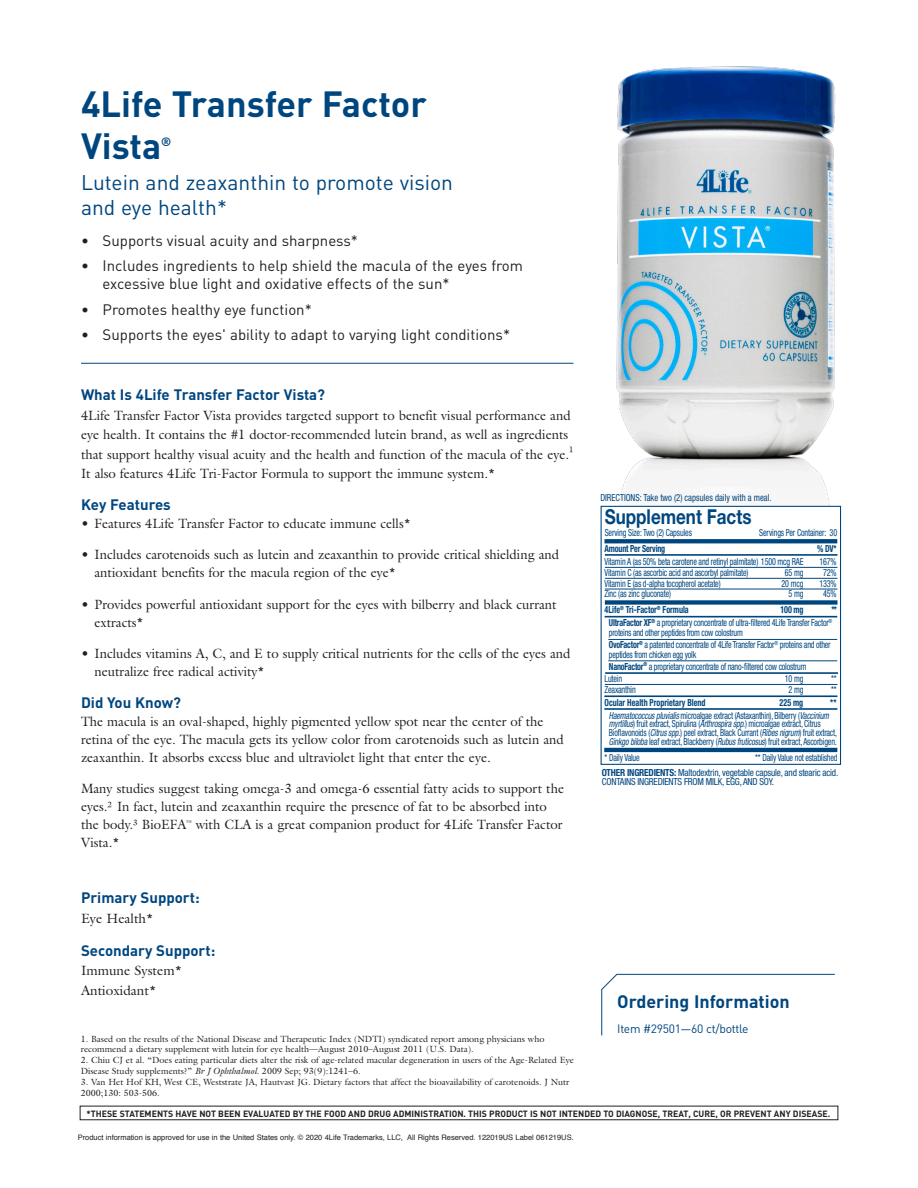
<style>
.page{position:relative;width:918px;height:1188px;background:#fff}
.page>*{position:absolute;margin:0;border:0;box-sizing:border-box;transform-origin:0 0}
.t1{font:700 36px/42px "DIN";color:#00467e}
.t2{font:21px/25.2px "DIN";color:#00467e}
.t3{font:700 20.55px "Helvetica Neue LT Std";color:#00467e;scale:.83 1}
.t4{font:700 17.85px "DIN";color:#00467e}
.t5{font:15px/18px "DIN";color:#231f20}
.t6{font:700 15px "DIN";color:#00467e}
.t7{font:13.5px/18px "Galliard Std";color:#231f20}
.t8{font:12px "DIN";letter-spacing:-.025em;color:#00467e}
.t9{font:700 12px "DIN";color:#00467e}
.t10{font:condensed 9.75px/8.7px "Helvetica Neue LT Std";letter-spacing:-.02em;color:#00467e;scale:.83 1}
.t11{font:700 condensed 9.75px "Helvetica Neue LT Std";color:#00467e;scale:.83 1}
.t12{font:condensed 9.75px "Helvetica Neue LT Std";color:#00467e;scale:.89 1}
.t13{font:condensed 9.75px "Helvetica Neue LT Std";letter-spacing:-.02em;color:#00467e;scale:.95 1}
.t14{font:700 condensed 9.75px "Helvetica Neue LT Std";letter-spacing:-.02em;color:#00467e;scale:.83 1}
.t15{font:9px/10.8px "Galliard Std";color:#231f20}
.t16{font:700 9px "DIN";color:#231f20}
.t17{font:7.5px "Helvetica";color:#231f20}
.s1{font-style:italic}
.s2{font-weight:700}
</style>
<div class="page">
<div style="left:80px;top:1106px;width:758px;height:14px;border:1px solid #231f20"></div>
<hr style="left:81px;top:363px;width:492px;height:1px;background:#00467e">
<svg style="left:601px;top:974px;width:234px;height:62px"></svg>
<img style="left:600px;top:66px;width:242px;height:458px">
<div style="left:601px;top:506px;width:240px;height:258px;background:#fff"></div>
<div style="left:601px;top:506px;width:240px;height:259px;border:1px solid #00467e"></div>
<svg style="left:605px;top:539px;width:232px;height:4px"></svg>
<hr style="left:605px;top:554px;width:232px;height:2px;background:#00467e">
<hr style="left:605px;top:567px;width:232px;height:1px;background:#00467e">
<div style="left:605px;top:600px;width:232px;height:5px;background:#00467e"></div>
<hr style="left:605px;top:684px;width:232px;height:1px;background:#00467e">
<hr style="left:605px;top:578px;width:232px;height:1px;background:#00467e">
<hr style="left:605px;top:589px;width:232px;height:1px;background:#00467e">
<hr style="left:605px;top:616px;width:232px;height:1px;background:#00467e">
<hr style="left:608px;top:639px;width:229px;height:1px;background:#00467e">
<hr style="left:608px;top:661px;width:229px;height:1px;background:#00467e">
<hr style="left:605px;top:672px;width:233px;height:2px;background:#00467e">
<hr style="left:604px;top:695px;width:233px;height:2px;background:#00467e">
<hr style="left:604px;top:708px;width:233px;height:2px;background:#00467e">
<hr style="left:604px;top:748px;width:233px;height:4px;background:#00467e">
<p class="t1" style="left:81px;top:82px;width:347px">4Life Transfer Factor<br>Vista</p>
<p class="t9" style="left:161px;top:134px;width:12px">®</p>
<p class="t2" style="left:81px;top:169px;width:374px">Lutein and zeaxanthin to promote vision and eye health*</p>
<p class="t5" style="left:81px;top:231px;width:279px">• Supports visual acuity and sharpness*</p>
<p class="t5" style="left:103px;top:257px;width:422px;text-indent:-22px">• Includes ingredients to help shield the macula of the eyes from excessive blue light and oxidative effects of the sun*</p>
<p class="t5" style="left:81px;top:300px;width:232px">• Promotes healthy eye function*</p>
<p class="t5" style="left:81px;top:326px;width:431px">• Supports the eyes' ability to adapt to varying light conditions*</p>
<p class="t6" style="left:81px;top:385px;width:246px">What Is 4Life Transfer Factor Vista?</p>
<p class="t7" style="left:81px;top:405px;width:494px;line-height:19.5px">4Life Transfer Factor Vista provides targeted support to benefit visual performance and eye health. It contains the #1 doctor-recommended lutein brand, as well as ingredients that support healthy visual acuity and the health and function of the macula of the eye.¹<br>It also features 4Life Tri-Factor Formula to support the immune system.*</p>
<p class="t6" style="left:81px;top:494px;width:91px">Key Features</p>
<p class="t7" style="left:81px;top:514px;width:331px">• Features 4Life Transfer Factor to educate immune cells*</p>
<p class="t7" style="left:94px;top:545px;width:466px;text-indent:-14px">• Includes carotenoids such as lutein and zeaxanthin to provide critical shielding and antioxidant benefits for the macula region of the eye*</p>
<p class="t7" style="left:94px;top:595px;width:464px;text-indent:-14px">• Provides powerful antioxidant support for the eyes with bilberry and black currant extracts*</p>
<p class="t7" style="left:94px;top:644px;width:477px;text-indent:-14px">• Includes vitamins A, C, and E to supply critical nutrients for the cells of the eyes and neutralize free radical activity*</p>
<p class="t6" style="left:81px;top:692px;width:102px">Did You Know?</p>
<p class="t7" style="left:81px;top:712px;width:484px">The macula is an oval-shaped, highly pigmented yellow spot near the center of the retina of the eye. The macula gets its yellow color from carotenoids such as lutein and zeaxanthin. It absorbs excess blue and ultraviolet light that enter the eye.</p>
<p class="t7" style="left:81px;top:779px;width:485px">Many studies suggest taking omega-3 and omega-6 essential fatty acids to support the eyes.² In fact, lutein and zeaxanthin require the presence of fat to be absorbed into the body.³ BioEFA<sup>™</sup> with CLA is a great companion product for 4Life Transfer Factor Vista.*</p>
<p class="t6" style="left:81px;top:888px;width:120px">Primary Support:</p>
<p class="t7" style="left:81px;top:909px;width:74px">Eye Health*</p>
<p class="t6" style="left:81px;top:941px;width:136px">Secondary Support:</p>
<p class="t7" style="left:81px;top:961px;width:103px;line-height:19.5px">Immune System*<br>Antioxidant*</p>
<p class="t15" style="left:81px;top:1033px;width:465px">1. Based on the results of the National Disease and Therapeutic Index (NDTI) syndicated report among physicians who recommend a dietary supplement with lutein for eye health—August 2010–August 2011 (U.S. Data).</p>
<p class="t15" style="left:81px;top:1055px;width:495px">2. Chiu CJ et al. “Does eating particular diets alter the risk of age-related macular degeneration in users of the Age-Related Eye<br>Disease Study supplements?” <span class="s1">Br J Ophthalmol.</span> 2009 Sep; 93(9):1241–6.</p>
<p class="t15" style="left:81px;top:1076px;width:490px">3. Van Het Hof KH, West CE, Weststrate JA, Hautvast JG. Dietary factors that affect the bioavailability of carotenoids. J Nutr<br>2000;130: 503-506.</p>
<p class="t12" style="left:600px;top:492px;width:194px">DIRECTIONS: Take two (2) capsules daily with a meal.</p>
<p class="t3" style="left:605px;top:504px;width:178px">Supplement Facts</p>
<p class="t10" style="left:605px;top:528px;width:107px">Serving Size: Two (2) Capsules</p>
<p class="t10" style="left:759px;top:528px;width:95px">Servings Per Container: 30</p>
<p class="t14" style="left:605px;top:543px;width:75px">Amount Per Serving</p>
<p class="t11" style="left:817px;top:543px;width:25px">% DV*</p>
<p class="t10" style="left:605px;top:557px;width:241px">Vitamin A (as 50% beta carotene and retinyl palmitate) 1500 mcg RAE</p>
<p class="t10" style="left:819px;top:557px;width:22px">167%</p>
<p class="t10" style="left:605px;top:568px;width:175px">Vitamin C (as ascorbic acid and ascorbyl palmitate)</p>
<p class="t10" style="left:785px;top:568px;width:24px">65 mg</p>
<p class="t10" style="left:823px;top:568px;width:18px">72%</p>
<p class="t10" style="left:605px;top:579px;width:141px">Vitamin E (as d-alpha tocopherol acetate)</p>
<p class="t10" style="left:782px;top:579px;width:28px">20 mcg</p>
<p class="t10" style="left:819px;top:579px;width:22px">133%</p>
<p class="t10" style="left:605px;top:590px;width:82px">Zinc (as zinc gluconate)</p>
<p class="t10" style="left:789px;top:590px;width:19px">5 mg</p>
<p class="t10" style="left:823px;top:590px;width:18px">45%</p>
<p class="t11" style="left:605px;top:604px;width:103px">4Life<sup>®</sup> Tri-Factor<sup>®</sup> Formula</p>
<p class="t11" style="left:781px;top:604px;width:29px">100 mg</p>
<p class="t10" style="left:609px;top:603px;width:276px;line-height:13px;text-indent:222px"><span class="s2">**<br>UltraFactor XF</span><sup>®</sup> a proprietary concentrate of ultra-filtered 4Life Transfer Factor<sup>®</sup></p>
<p class="t10" style="left:609px;top:626px;width:269px;line-height:11.9px">proteins and other peptides from cow colostrum<br><span class="s2">OvoFactor</span><sup>®</sup> a patented concentrate of 4Life Transfer Factor<sup>®</sup> proteins and other</p>
<p class="t10" style="left:609px;top:650px;width:107px">peptides from chicken egg yolk</p>
<p class="t10" style="left:609px;top:662px;width:240px"><span class="s2">NanoFactor</span><sup>®</sup> a proprietary concentrate of nano-filtered cow colostrum</p>
<p class="t10" style="left:605px;top:674px;width:23px">Lutein</p>
<p class="t10" style="left:785px;top:674px;width:24px">10 mg</p>
<p class="t10" style="left:831px;top:674px;width:8px">**</p>
<p class="t10" style="left:605px;top:685px;width:39px">Zeaxanthin</p>
<p class="t10" style="left:789px;top:685px;width:19px">2 mg</p>
<p class="t10" style="left:831px;top:685px;width:8px">**</p>
<p class="t11" style="left:605px;top:696px;width:123px">Ocular Health Proprietary Blend</p>
<p class="t11" style="left:780px;top:696px;width:30px">225 mg</p>
<p class="t11" style="left:830px;top:696px;width:9px">**</p>
<p class="t10" style="left:609px;top:711px;width:276px"><span class="s1">Haematococcus pluvialis</span> microalgae extract (Astaxanthin), Bilberry (<span class="s1">Vaccinium myrtillus</span>) fruit extract, Spirulina (<span class="s1">Arthrospira spp.</span>) microalgae extract, Citrus Bioflavonoids (<span class="s1">Citrus spp.</span>) peel extract, Black Currant (<span class="s1">Ribes nigrum</span>) fruit extract, <span class="s1">Ginkgo biloba</span> leaf extract, Blackberry (<span class="s1">Rubus fruticosus</span>) fruit extract, Ascorbigen<span class="s1">.</span></p>
<p class="t10" style="left:605px;top:753px;width:44px">* Daily Value</p>
<p class="t10" style="left:602px;top:750px;width:286px;line-height:15px;text-align:right">** Daily Value not established<br><span class="s2">OTHER INGREDIENTS:</span> Maltodextrin, vegetable capsule, and stearic acid.</p>
<p class="t13" style="left:602px;top:776px;width:183px">CONTAINS INGREDIENTS FROM MILK, EGG, AND SOY.</p>
<p class="t4" style="left:617px;top:990px;width:174px">Ordering Information</p>
<p class="t8" style="left:617px;top:1021px;width:133px">Item #29501—60 ct/bottle</p>
<p class="t16" style="left:86px;top:1108px;width:745px">*THESE STATEMENTS HAVE NOT BEEN EVALUATED BY THE FOOD AND DRUG ADMINISTRATION. THIS PRODUCT IS NOT INTENDED TO DIAGNOSE, TREAT, CURE, OR PREVENT ANY DISEASE.</p>
<p class="t17" style="left:78px;top:1132px;width:498px">Product information is approved for use in the United States only. © 2020 4Life Trademarks, LLC, All Rights Reserved. 122019US Label 061219US.</p>
</div>
